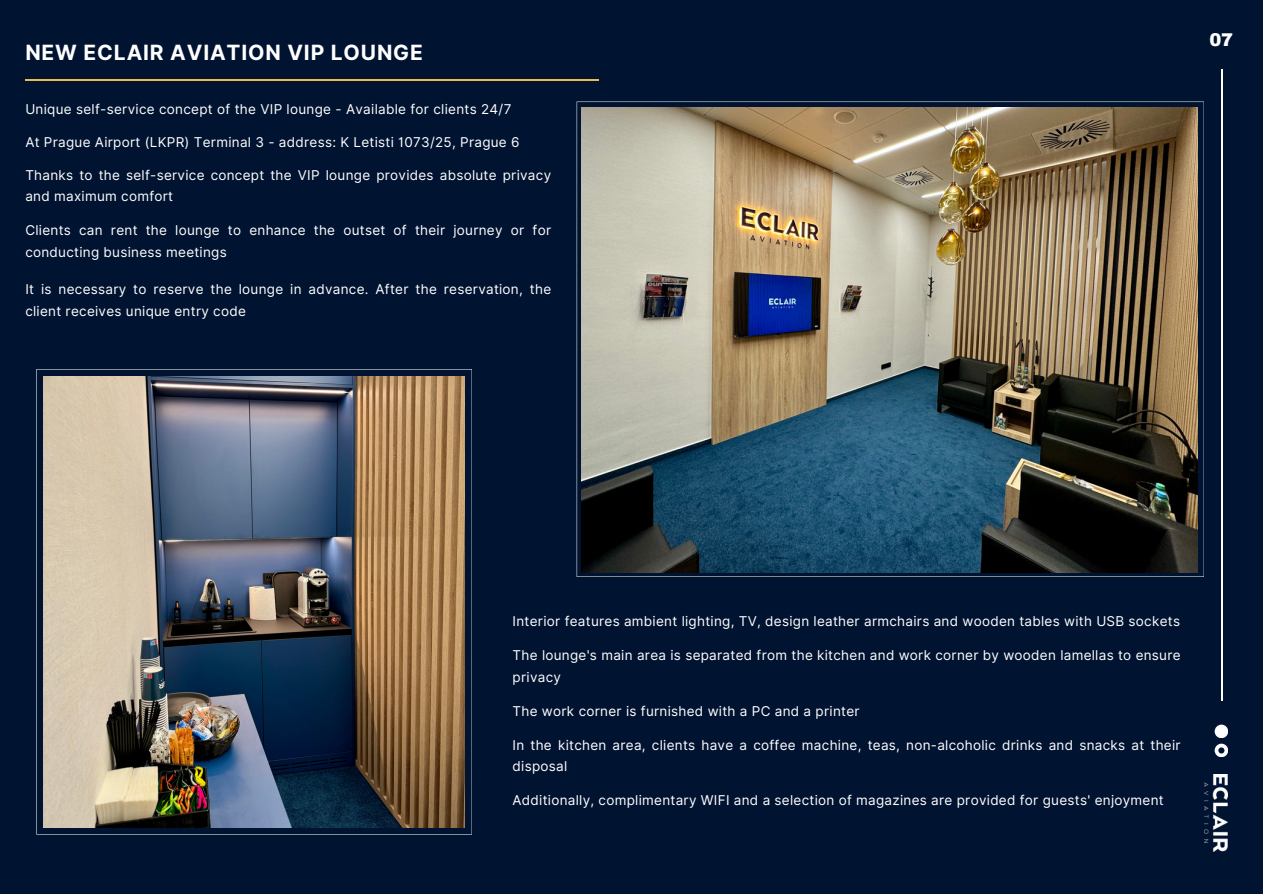
<style>
.page{position:relative;width:1263px;height:894px;background:#fff}
.page>*{position:absolute;margin:0;border:0;box-sizing:border-box;transform-origin:0 0}
.t1{font:700 21px "Inter";letter-spacing:.04em;color:#fff}
.t2{font:900 18px "Archivo";color:#fff}
.t3{font:13.5px/21.3px "Inter";letter-spacing:.02em;color:#fff}
</style>
<div class="page">
<div style="left:0;top:0;width:1263px;height:893px;background:#001331"></div>
<hr style="left:25px;top:79px;width:574px;height:1px;background:#e9b953">
<hr style="left:1221px;top:69px;width:1px;height:631px;background:#fff">
<svg style="left:1215px;top:743px;width:13px;height:14px"></svg>
<div style="left:1215px;top:724px;width:13px;height:14px;background:#fff;border-radius:50%"></div>
<img style="left:1205px;top:774px;width:22px;height:77px">
<svg style="left:36px;top:369px;width:436px;height:465px"></svg>
<img style="left:44px;top:376px;width:420px;height:451px">
<svg style="left:577px;top:101px;width:627px;height:475px"></svg>
<img style="left:582px;top:107px;width:615px;height:465px">
<p class="t1" style="left:25px;top:40px;width:399px">NEW ECLAIR AVIATION VIP LOUNGE</p>
<p class="t3" style="left:25px;top:99px;width:488px">Unique self-service concept of the VIP lounge - Available for clients 24/7</p>
<p class="t3" style="left:25px;top:131px;width:496px">At Prague Airport (LKPR) Terminal 3 - address: K Letisti 1073/25, Prague 6</p>
<p class="t3" style="left:25px;top:164px;width:527px">Thanks to the self-service concept the VIP lounge provides absolute privacy and maximum comfort</p>
<p class="t3" style="left:25px;top:220px;width:527px">Clients can rent the lounge to enhance the outset of their journey or for conducting business meetings</p>
<p class="t3" style="left:25px;top:279px;width:527px">It is necessary to reserve the lounge in advance. After the reservation, the client receives unique entry code</p>
<p class="t2" style="left:1209px;top:30px;width:25px">07</p>
<p class="t3" style="left:513px;top:610px;width:669px">Interior features ambient lighting, TV, design leather armchairs and wooden tables with USB sockets</p>
<p class="t3" style="left:513px;top:644px;width:670px">The lounge's main area is separated from the kitchen and work corner by wooden lamellas to ensure privacy</p>
<p class="t3" style="left:513px;top:700px;width:349px">The work corner is furnished with a PC and a printer</p>
<p class="t3" style="left:513px;top:734px;width:670px">In the kitchen area, clients have a coffee machine, teas, non-alcoholic drinks and snacks at their disposal</p>
<p class="t3" style="left:513px;top:789px;width:653px">Additionally, complimentary WIFI and a selection of magazines are provided for guests' enjoyment</p>
</div>
